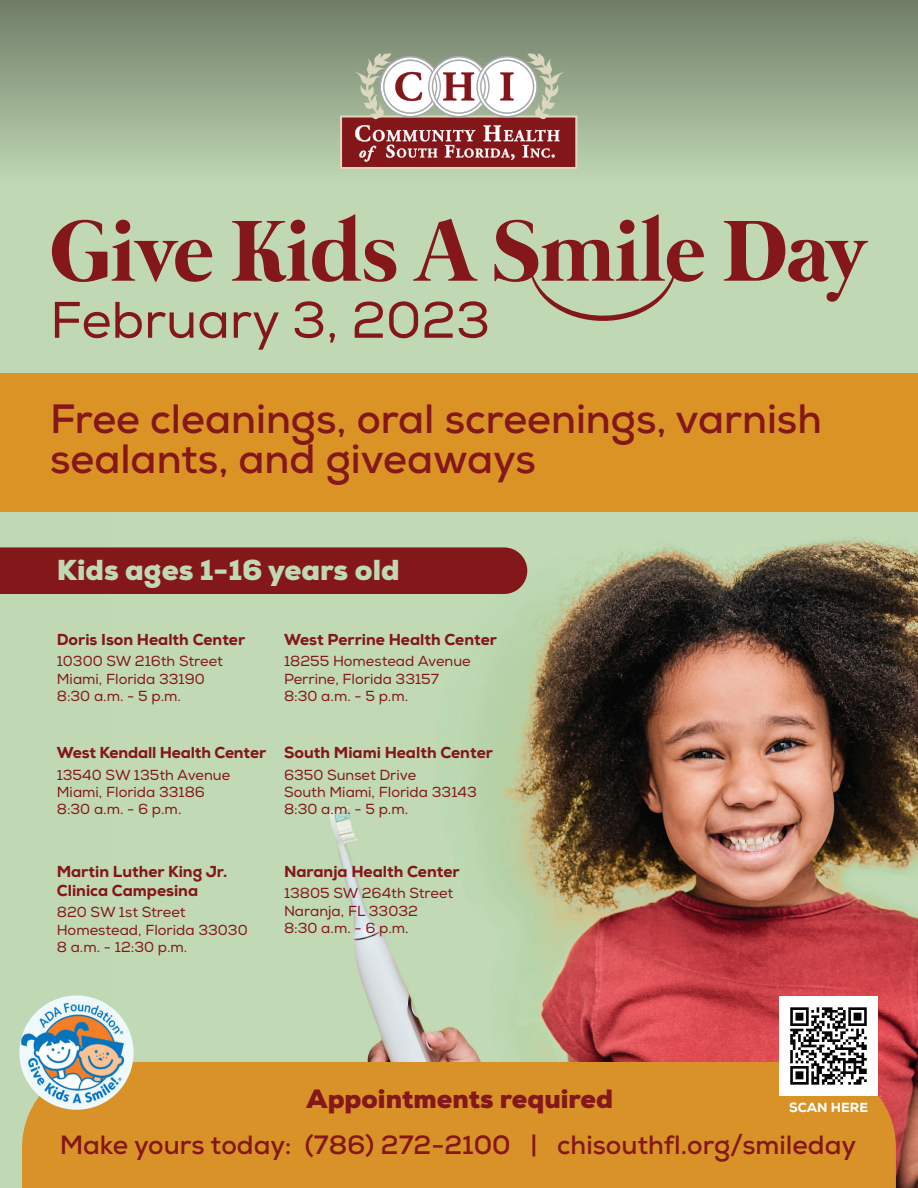
<style>
.page{position:relative;width:918px;height:1188px;background:#c0d9b4}
.page>*{position:absolute;margin:0;border:0;box-sizing:border-box;transform-origin:0 0}
.t1{font:700 88.5px "Mermaid";color:#83171a}
.t2{font:51.15px "Nexa";color:#83171a}
.t3{font:700 40.95px/39.6px "Nexa";color:#83171a}
.t4{font:900 28.8px "Nexa";color:#c0d9b4}
.t5{font:700 26.4px "Nexa";color:#83171a}
.t6{font:900 26.4px "Nexa";color:#83171a}
.t7{font:800 15.9px/19px "Nexa";color:#83171a}
.t8{font:14.55px/17.4px "Nexa";color:#83171a}
.t9{font:800 13.2px "Nexa";color:#fff}
</style>
<div class="page">
<img style="left:112px;top:511px;width:806px;height:677px">
<div style="left:0;top:373px;width:918px;height:138px;background:#db9326"></div>
<div style="left:0;top:0;width:918px;height:186px;background:linear-gradient(to bottom,#6f7c68,#bfd8b3)"></div>
<div style="left:0;top:547px;width:527px;height:47px;background:#83171a"></div>
<svg style="left:529px;top:258px;width:148px;height:63px"></svg>
<svg style="left:340px;top:53px;width:237px;height:116px;background:#b18a84"></svg>
<div style="left:22px;top:1062px;width:874px;height:126px;background:#d99227"></div>
<img style="left:19px;top:995px;width:115px;height:115px;border-radius:57px">
<img style="left:779px;top:997px;width:99px;height:98px">
<h1 class="t1" style="left:50px;top:201px;width:817px">Give Kids A Smile Day</h1>
<h2 class="t2" style="left:50px;top:289px;width:442px">February 3, 2023</h2>
<h3 class="t3" style="left:50px;top:399px;width:773px">Free cleanings, oral screenings, varnish sealants, and giveaways</h3>
<h3 class="t4" style="left:57px;top:551px;width:344px">Kids ages 1-16 years old</h3>
<p class="t7" style="left:57px;top:630px;width:190px">Doris Ison Health Center</p>
<p class="t8" style="left:57px;top:653px;width:168px">10300 SW 216th Street<br>Miami, Florida 33190<br>8:30 a.m. - 5 p.m.</p>
<p class="t7" style="left:57px;top:743px;width:211px">West Kendall Health Center</p>
<p class="t8" style="left:57px;top:766px;width:175px">13540 SW 135th Avenue<br>Miami, Florida 33186<br>8:30 a.m. - 6 p.m.</p>
<p class="t7" style="left:284px;top:630px;width:215px">West Perrine Health Center</p>
<p class="t8" style="left:284px;top:653px;width:188px">18255 Homestead Avenue<br>Perrine, Florida 33157<br>8:30 a.m. - 5 p.m.</p>
<p class="t7" style="left:284px;top:743px;width:210px">South Miami Health Center</p>
<p class="t8" style="left:284px;top:766px;width:194px">6350 Sunset Drive<br>South Miami, Florida 33143<br>8:30 a.m. - 5 p.m.</p>
<p class="t7" style="left:57px;top:862px;width:172px">Martin Luther King Jr.<br>Clinica Campesina</p>
<p class="t8" style="left:57px;top:904px;width:192px">820 SW 1st Street<br>Homestead, Florida 33030<br>8 a.m. - 12:30 p.m.</p>
<p class="t7" style="left:284px;top:862px;width:177px">Naranja Health Center</p>
<p class="t8" style="left:284px;top:885px;width:171px">13805 SW 264th Street<br>Naranja, FL 33032<br>8:30 a.m. - 6 p.m.</p>
<h3 class="t6" style="left:307px;top:1082px;width:308px">Appointments required</h3>
<p class="t9" style="left:789px;top:1099px;width:80px">SCAN HERE</p>
<h3 class="t5" style="left:60px;top:1127px;width:798px">Make yours today: (786) 272-2100 | chisouthfl.org/smileday</h3>
</div>
